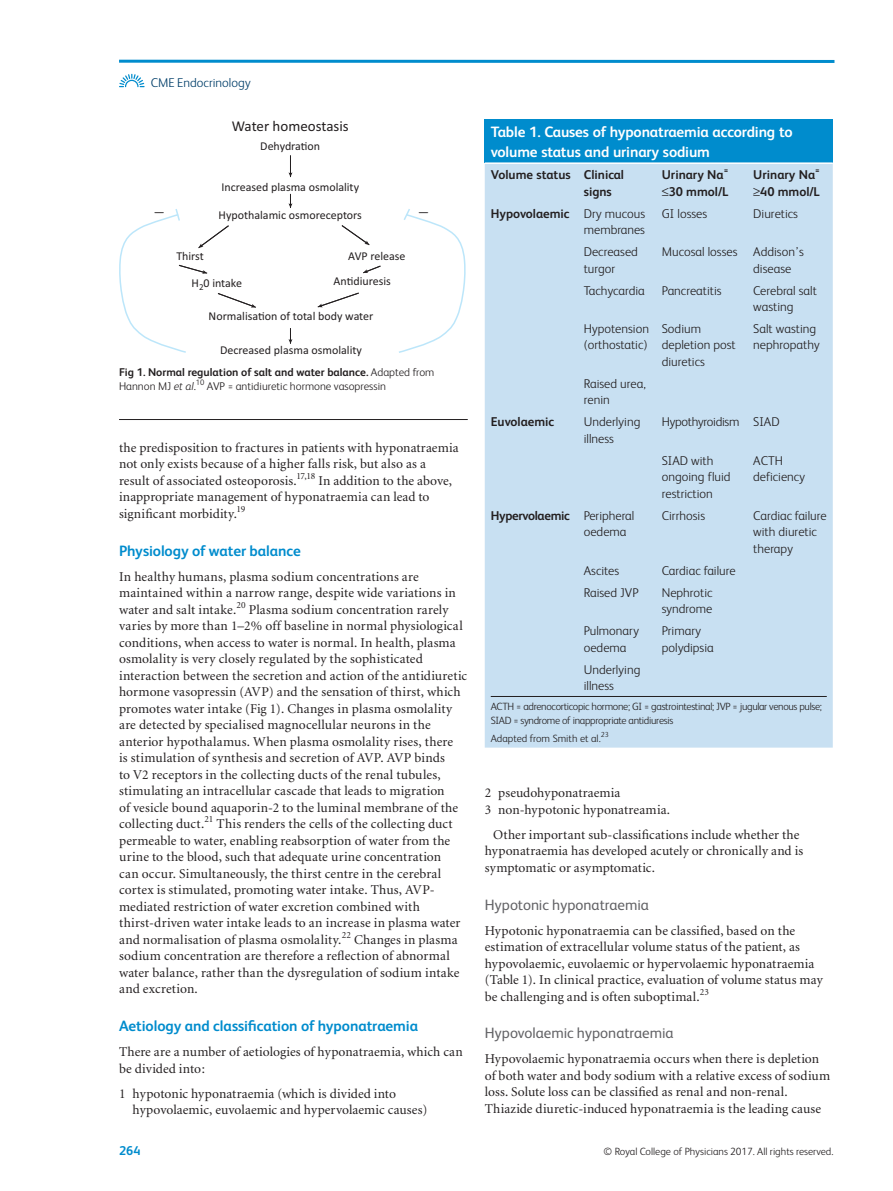
<style>
.page{position:relative;width:893px;height:1191px;background:#fff}
.page>*{position:absolute;margin:0;border:0;box-sizing:border-box;transform-origin:0 0}
.t1{font:700 15px/20.2px "FS Albert";letter-spacing:-.01em;color:#fff}
.t2{font:700 15px "FS Albert";letter-spacing:-.01em;color:#008ccd}
.t3{font:15px "FS Albert";color:#636366}
.t4{font:15px "Calibri";color:#231f20}
.t5{font:13.5px/16.5px "Minion";letter-spacing:.01em;color:#231f20}
.t6{font:300 12.75px/16.5px "FS Albert";color:#231f20}
.t7{font:700 12.75px/16.5px "FS Albert";color:#231f20}
.t8{font:300 12.75px "FS Albert";letter-spacing:-.025em;color:#231f20}
.t9{font:300 12.75px "FS Albert";letter-spacing:.005em;color:#003e69}
.t10{font:700 12.75px "FS Albert";color:#008ccd}
.t11{font:12px/25.8px "Calibri";color:#231f20}
.t12{font:700 11.25px/14.7px "FS Albert";color:#231f20}
.t13{font:300 11.25px "FS Albert";color:#231f20}
.t14{font:300 10.5px/13.5px "FS Albert";letter-spacing:-.03em;color:#231f20}
.t15{font:300 10.5px "FS Albert";color:#231f20}
.t16{font:700 8.85px "FS Albert";color:#231f20}
.t17{font:300 7.8px "FS Albert";color:#231f20}
.s1{font-weight:300}
.s2{font-weight:300;font-style:italic}
.s3{font-weight:700}
</style>
<div class="page">
<hr style="left:119px;top:60px;width:715px;height:3px;background:#008ccd">
<svg style="left:119px;top:74px;width:26px;height:13px"></svg>
<hr style="left:119px;top:419px;width:349px;height:1px;background:#231f20">
<svg style="left:289px;top:155px;width:3px;height:22px"></svg>
<svg style="left:289px;top:194px;width:3px;height:14px"></svg>
<svg style="left:289px;top:328px;width:3px;height:16px"></svg>
<svg style="left:341px;top:225px;width:28px;height:20px"></svg>
<svg style="left:363px;top:265px;width:18px;height:8px"></svg>
<svg style="left:318px;top:292px;width:41px;height:15px"></svg>
<svg style="left:399px;top:209px;width:67px;height:144px"></svg>
<svg style="left:119px;top:209px;width:137px;height:144px"></svg>
<div style="left:485px;top:119px;width:348px;height:44px;background:#008ccd"></div>
<div style="left:485px;top:164px;width:348px;height:583px;background:#c8e0f2"></div>
<hr style="left:485px;top:162px;width:348px;height:2px;background:#fff">
<hr style="left:491px;top:696px;width:336px;height:1px;background:#231f20">
<p class="t9" style="left:151px;top:78px;width:102px">CME Endocrinology</p>
<p class="t4" style="left:232px;top:117px;width:118px">Water homeostasis</p>
<p class="t11" style="left:260px;top:133px;width:61px">Dehydra-on</p>
<p class="t11" style="left:221px;top:174px;width:139px">Increased plasma osmolality</p>
<p class="t11" style="left:219px;top:202px;width:145px">Hypothalamic osmoreceptors</p>
<p class="t11" style="left:154px;top:199px;width:12px">—</p>
<p class="t11" style="left:418px;top:199px;width:12px">—</p>
<p class="t11" style="left:176px;top:242px;width:29px">Thirst</p>
<p class="t11" style="left:192px;top:270px;width:52px">H<sub>2</sub>0 intake</p>
<p class="t11" style="left:334px;top:242px;width:73px;text-indent:15px">AVP release<br>An-diuresis</p>
<p class="t11" style="left:209px;top:302px;width:166px">Normalisa-on of total body water</p>
<p class="t11" style="left:220px;top:337px;width:143px">Decreased plasma osmolality</p>
<p class="t12" style="left:119px;top:365px;width:317px">Fig 1. Normal regulation of salt and water balance. <span class="s1">Adapted from<br>Hannon MJ</span> <span class="s2">et al</span> <span class="s1">.</span></p>
<p class="t17" style="left:196px;top:380px;width:10px">10</p>
<p class="t13" style="left:207px;top:382px;width:181px">AVP = antidiuretic hormone vasopressin</p>
<p class="t5" style="left:119px;top:440px;width:341px">the predisposition to fractures in patients with hyponatraemia not only exists because of a higher falls risk, but also as a result of associated osteoporosis. <sup>17,18</sup> In addition to the above, inappropriate management of hyponatraemia can lead to significant morbidity. <sup>19</sup></p>
<p class="t2" style="left:119px;top:544px;width:183px">Physiology of water balance</p>
<p class="t5" style="left:119px;top:569px;width:350px">In healthy humans, plasma sodium concentrations are maintained within a narrow range, despite wide variations in water and salt intake. <sup>20</sup> Plasma sodium concentration rarely varies by more than 1–2% off baseline in normal physiological conditions, when access to water is normal. In health, plasma osmolality is very closely regulated by the sophisticated interaction between the secretion and action of the antidiuretic hormone vasopressin (AVP) and the sensation of thirst, which promotes water intake (Fig 1 ). Changes in plasma osmolality are detected by specialised magnocellular neurons in the anterior hypothalamus. When plasma osmolality rises, there<br>is stimulation of synthesis and secretion of AVP. AVP binds<br>to V2 receptors in the collecting ducts of the renal tubules, stimulating an intracellular cascade that leads to migration<br>of vesicle bound aquaporin-2 to the luminal membrane of the collecting duct. <sup>21</sup> This renders the cells of the collecting duct permeable to water, enabling reabsorption of water from the urine to the blood, such that adequate urine concentration<br>can occur. Simultaneously, the thirst centre in the cerebral cortex is stimulated, promoting water intake. Thus, AVP&shy;mediated restriction of water excretion combined with thirst-driven water intake leads to an increase in plasma water and normalisation of plasma osmolality. <sup>22</sup> Changes in plasma sodium concentration are therefore a reflection of abnormal water balance, rather than the dysregulation of sodium intake and excretion.</p>
<p class="t2" style="left:119px;top:1020px;width:300px">Aetiology and classification of hyponatraemia</p>
<p class="t5" style="left:119px;top:1044px;width:345px">There are a number of aetiologies of hyponatraemia, which can be divided into:</p>
<p class="t5" style="left:133px;top:1086px;width:296px;text-indent:-14px">1 hypotonic hyponatraemia (which is divided into hypovolaemic, euvolaemic and hypervolaemic causes)</p>
<p class="t1" style="left:491px;top:123px;width:304px">Table 1. Causes of hyponatraemia according to volume status and urinary sodium</p>
<p class="t7" style="left:584px;top:168px;width:42px;text-indent:-93px">Volume status Clinical signs</p>
<p class="t7" style="left:662px;top:168px;width:63px">Urinary Na</p>
<p class="t16" style="left:724px;top:167px;width:6px">=</p>
<p class="t7" style="left:753px;top:168px;width:63px">Urinary Na</p>
<p class="t16" style="left:815px;top:167px;width:6px">=</p>
<p class="t7" style="left:753px;top:184px;width:68px">≥40 mmol/L</p>
<p class="t7" style="left:662px;top:184px;width:68px">≤30 mmol/L</p>
<p class="t6" style="left:491px;top:206px;width:156px;text-align:right"><span class="s3">Hypovolaemic</span> Dry mucous membranes</p>
<p class="t6" style="left:662px;top:206px;width:47px">GI losses</p>
<p class="t6" style="left:753px;top:206px;width:46px">Diuretics</p>
<p class="t6" style="left:584px;top:245px;width:56px">Decreased turgor</p>
<p class="t6" style="left:753px;top:245px;width:52px;text-indent:-92px">Mucosal losses Addison’s disease</p>
<p class="t6" style="left:584px;top:283px;width:63px">Tachycardia</p>
<p class="t6" style="left:662px;top:283px;width:61px">Pancreatitis</p>
<p class="t6" style="left:753px;top:283px;width:65px">Cerebral salt wasting</p>
<p class="t6" style="left:584px;top:322px;width:67px">Hypotension (orthostatic)</p>
<p class="t6" style="left:662px;top:322px;width:76px">Sodium depletion post diuretics</p>
<p class="t6" style="left:753px;top:322px;width:68px">Salt wasting nephropathy</p>
<p class="t6" style="left:584px;top:377px;width:64px">Raised urea, renin</p>
<p class="t7" style="left:491px;top:415px;width:65px">Euvolaemic</p>
<p class="t6" style="left:584px;top:415px;width:58px">Underlying illness</p>
<p class="t8" style="left:662px;top:417px;width:119px">Hypothyroidism SIAD</p>
<p class="t6" style="left:662px;top:454px;width:70px">SIAD with ongoing fluid restriction</p>
<p class="t6" style="left:753px;top:454px;width:53px">ACTH deficiency</p>
<p class="t6" style="left:584px;top:508px;width:52px;text-indent:-93px"><span class="s3">Hypervolaemic</span> Peripheral oedema</p>
<p class="t6" style="left:662px;top:508px;width:45px">Cirrhosis</p>
<p class="t6" style="left:753px;top:508px;width:75px">Cardiac failure with diuretic therapy</p>
<p class="t6" style="left:584px;top:563px;width:37px">Ascites</p>
<p class="t6" style="left:662px;top:563px;width:75px">Cardiac failure</p>
<p class="t6" style="left:584px;top:585px;width:56px">Raised JVP</p>
<p class="t6" style="left:662px;top:585px;width:52px">Nephrotic syndrome</p>
<p class="t6" style="left:584px;top:624px;width:57px">Pulmonary oedema</p>
<p class="t6" style="left:662px;top:624px;width:53px">Primary polydipsia</p>
<p class="t6" style="left:584px;top:662px;width:58px">Underlying illness</p>
<p class="t14" style="left:491px;top:701px;width:333px">ACTH = adrenocorticopic hormone; GI = gastrointestinal; JVP = jugular venous pulse;<br>SIAD = syndrome of inappropriate antidiuresis</p>
<p class="t15" style="left:491px;top:734px;width:119px">Adapted from Smith et al. <sup>23</sup></p>
<p class="t5" style="left:485px;top:786px;width:187px">2 pseudohyponatraemia<br>3 non-hypotonic hyponatreamia.</p>
<p class="t5" style="left:485px;top:827px;width:320px;text-indent:9px">Other important sub-classifications include whether the hyponatraemia has developed acutely or chronically and is symptomatic or asymptomatic.</p>
<p class="t3" style="left:485px;top:899px;width:166px">Hypotonic hyponatraemia</p>
<p class="t5" style="left:485px;top:923px;width:339px">Hypotonic hyponatraemia can be classified, based on the estimation of extracellular volume status of the patient, as hypovolaemic, euvolaemic or hypervolaemic hyponatraemia (Table 1 ). In clinical practice, evaluation of volume status may be challenging and is often suboptimal. <sup>23</sup></p>
<p class="t3" style="left:485px;top:1028px;width:190px">Hypovolaemic hyponatraemia</p>
<p class="t5" style="left:485px;top:1052px;width:347px">Hypovolaemic hyponatraemia occurs when there is depletion of both water and body sodium with a relative excess of sodium loss. Solute loss can be classified as renal and non-renal.<br>Thiazide diuretic-induced hyponatraemia is the leading cause</p>
<p class="t10" style="left:119px;top:1145px;width:23px">264</p>
<p class="t15" style="left:604px;top:1147px;width:231px">© Royal College of Physicians 2017. All rights reserved.</p>
</div>
